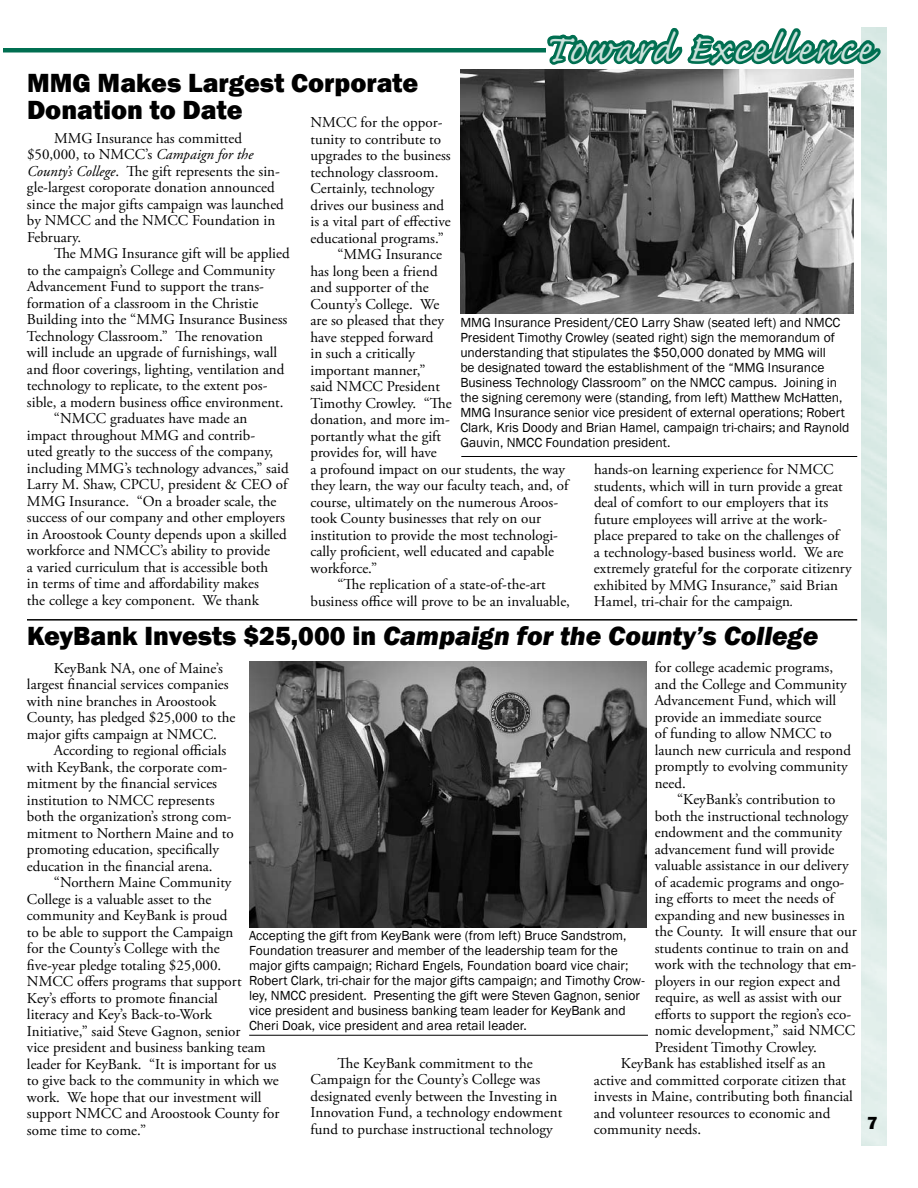
<style>
.page{position:relative;width:918px;height:1188px;background:#fff}
.page>*{position:absolute;margin:0;border:0;box-sizing:border-box;transform-origin:0 0}
.t1{font:49.5px "Caflisch Script Pro";letter-spacing:.05em;color:#cce2dc}
.t2{font:italic 800 27px "Franklin Gothic";color:#000}
.t3{font:800 27px/27px "Franklin Gothic";color:#000}
.t4{font:800 18px "Franklin Gothic";color:#000}
.t5{font:15px/16.5px "Adobe Garamond Pro";color:#000}
.t6{font:13.5px/15px "Franklin Gothic";color:#000}
.s1{font-style:italic}
.s2{font-style:normal}
</style>
<div class="page">
<hr style="left:3px;top:48px;width:543px;height:4px;background:#006f51">
<svg style="left:545px;top:27px;width:338px;height:44px"></svg>
<img style="left:249px;top:661px;width:397px;height:267px">
<hr style="left:249px;top:1035px;width:399px;height:1px;background:#000">
<hr style="left:27px;top:619px;width:830px;height:2px;background:#000">
<img style="left:460px;top:69px;width:394px;height:245px">
<hr style="left:461px;top:456px;width:396px;height:1px;background:#000">
<h1 class="t1" style="left:543px;top:23px;width:329px">Toward Excellence</h1>
<h2 class="t3" style="left:27px;top:70px;width:393px">MMG Makes Largest Corporate<br>Donation to Date</h2>
<p class="t5" style="left:310px;top:115px;width:134px">NMCC for the oppor-</p>
<p class="t5" style="left:310px;top:131px;width:132px">tunity to contribute to</p>
<p class="t5" style="left:310px;top:148px;width:142px">upgrades to the business</p>
<p class="t5" style="left:310px;top:164px;width:129px">technology classroom.</p>
<p class="t5" style="left:310px;top:181px;width:126px">Certainly, technology</p>
<p class="t5" style="left:310px;top:197px;width:135px">drives our business and</p>
<p class="t5" style="left:310px;top:214px;width:142px">is a vital part of effective</p>
<p class="t5" style="left:310px;top:230px;width:135px">educational programs.”</p>
<p class="t5" style="left:337px;top:247px;width:106px">“MMG Insurance</p>
<p class="t5" style="left:310px;top:263px;width:129px">has long been a friend</p>
<p class="t5" style="left:310px;top:280px;width:120px">and supporter of the</p>
<p class="t5" style="left:310px;top:296px;width:130px">County’s College. We</p>
<p class="t5" style="left:310px;top:313px;width:135px">are so pleased that they</p>
<p class="t5" style="left:310px;top:329px;width:125px">have stepped forward</p>
<p class="t5" style="left:310px;top:346px;width:106px">in such a critically</p>
<p class="t5" style="left:310px;top:362px;width:117px">important manner,”</p>
<p class="t5" style="left:310px;top:379px;width:131px">said NMCC President</p>
<p class="t5" style="left:310px;top:395px;width:143px">Timothy Crowley. “The</p>
<p class="t5" style="left:310px;top:412px;width:141px">donation, and more im-</p>
<p class="t5" style="left:310px;top:428px;width:132px">portantly what the gift</p>
<p class="t5" style="left:310px;top:445px;width:128px">provides for, will have</p>
<p class="t5" style="left:310px;top:461px;width:256px">a profound impact on our students, the way</p>
<p class="t5" style="left:310px;top:478px;width:259px">they learn, the way our faculty teach, and, of</p>
<p class="t5" style="left:310px;top:494px;width:249px">course, ultimately on the numerous Aroos-</p>
<p class="t5" style="left:310px;top:511px;width:232px">took County businesses that rely on our</p>
<p class="t5" style="left:310px;top:527px;width:249px">institution to provide the most technologi-</p>
<p class="t5" style="left:310px;top:544px;width:245px">cally proficient, well educated and capable</p>
<p class="t5" style="left:310px;top:560px;width:68px">workforce.”</p>
<p class="t5" style="left:338px;top:577px;width:210px">“The replication of a state-of-the-art</p>
<p class="t5" style="left:310px;top:593px;width:261px">business office will prove to be an invaluable,</p>
<p class="t5" style="left:27px;top:130px;width:258px;text-indent:27px">MMG Insurance has committed $50,000, to NMCC’s <span class="s1">Campaign for the County’s College</span>. The gift represents the sin&shy;gle-largest coroporate donation announced since the major gifts campaign was launched by NMCC and the NMCC Foundation in February.</p>
<p class="t5" style="left:54px;top:246px;width:237px">The MMG Insurance gift will be applied</p>
<p class="t5" style="left:27px;top:262px;width:250px">to the campaign’s College and Community</p>
<p class="t5" style="left:27px;top:279px;width:238px">Advancement Fund to support the trans-</p>
<p class="t5" style="left:27px;top:295px;width:233px">formation of a classroom in the Christie</p>
<p class="t5" style="left:27px;top:312px;width:262px">Building into the “MMG Insurance Business</p>
<p class="t5" style="left:27px;top:328px;width:237px">Technology Classroom.” The renovation</p>
<p class="t5" style="left:27px;top:345px;width:252px">will include an upgrade of furnishings, wall</p>
<p class="t5" style="left:27px;top:361px;width:259px">and floor coverings, lighting, ventilation and</p>
<p class="t5" style="left:27px;top:378px;width:242px">technology to replicate, to the extent pos-</p>
<p class="t5" style="left:27px;top:394px;width:258px">sible, a modern business office environment.</p>
<p class="t5" style="left:54px;top:411px;width:195px">“NMCC graduates have made an</p>
<p class="t5" style="left:27px;top:427px;width:230px">impact throughout MMG and contrib-</p>
<p class="t5" style="left:27px;top:444px;width:248px">uted greatly to the success of the company,</p>
<p class="t5" style="left:27px;top:460px;width:263px">including MMG’s technology advances,” said</p>
<p class="t5" style="left:27px;top:477px;width:262px">Larry M. Shaw, CPCU, president &amp; CEO of</p>
<p class="t5" style="left:27px;top:493px;width:251px">MMG Insurance. “On a broader scale, the</p>
<p class="t5" style="left:27px;top:510px;width:259px">success of our company and other employers</p>
<p class="t5" style="left:27px;top:526px;width:261px">in Aroostook County depends upon a skilled</p>
<p class="t5" style="left:27px;top:543px;width:245px">workforce and NMCC’s ability to provide</p>
<p class="t5" style="left:27px;top:559px;width:243px">a varied curriculum that is accessible both</p>
<p class="t5" style="left:27px;top:576px;width:233px">in terms of time and affordability makes</p>
<p class="t5" style="left:27px;top:592px;width:234px">the college a key component. We thank</p>
<p class="t6" style="left:460px;top:316px;width:391px">MMG Insurance President/CEO Larry Shaw (seated left) and NMCC President Timothy Crowley (seated right) sign the memorandum of understanding that stipulates the $50,000 donated by MMG will<br>be designated toward the establishment of the “MMG Insurance Business Technology Classroom” on the NMCC campus. Joining in the signing ceremony were (standing, from left) Matthew McHatten, MMG Insurance senior vice president of external operations; Robert Clark, Kris Doody and Brian Hamel, campaign tri-chairs; and Raynold Gauvin, NMCC Foundation president.</p>
<p class="t5" style="left:594px;top:462px;width:259px">hands-on learning experience for NMCC students, which will in turn provide a great deal of comfort to our employers that its future employees will arrive at the work&shy;place prepared to take on the challenges of<br>a technology-based business world. We are extremely grateful for the corporate citizenry exhibited by MMG Insurance,” said Brian Hamel, tri-chair for the campaign<span class="s1">.</span></p>
<h2 class="t2" style="left:27px;top:618px;width:793px"><span class="s2">KeyBank Invests $25,000 in</span> Campaign for the County’s College</h2>
<p class="t5" style="left:655px;top:660px;width:198px">for college academic programs, and the College and Community<br>Advancement Fund, which will provide an immediate source<br>of funding to allow NMCC to launch new curricula and respond promptly to evolving community need.</p>
<p class="t5" style="left:677px;top:792px;width:160px">“KeyBank’s contribution to</p>
<p class="t5" style="left:655px;top:808px;width:195px">both the instructional technology</p>
<p class="t5" style="left:655px;top:825px;width:189px">endowment and the community</p>
<p class="t5" style="left:655px;top:841px;width:181px">advancement fund will provide</p>
<p class="t5" style="left:655px;top:858px;width:195px">valuable assistance in our delivery</p>
<p class="t5" style="left:655px;top:874px;width:191px">of academic programs and ongo-</p>
<p class="t5" style="left:655px;top:891px;width:181px">ing efforts to meet the needs of</p>
<p class="t5" style="left:655px;top:907px;width:192px">expanding and new businesses in</p>
<p class="t5" style="left:655px;top:924px;width:203px">the County. It will ensure that our</p>
<p class="t5" style="left:655px;top:940px;width:195px">students continue to train on and</p>
<p class="t5" style="left:655px;top:957px;width:203px">work with the technology that em-</p>
<p class="t5" style="left:655px;top:973px;width:187px">ployers in our region expect and</p>
<p class="t5" style="left:655px;top:990px;width:188px">require, as well as assist with our</p>
<p class="t5" style="left:655px;top:1006px;width:198px">efforts to support the region’s eco-</p>
<p class="t5" style="left:655px;top:1023px;width:202px">nomic development,” said NMCC</p>
<p class="t5" style="left:655px;top:1039px;width:164px">President Timothy Crowley.</p>
<p class="t5" style="left:621px;top:1056px;width:206px">KeyBank has established itself as an</p>
<p class="t5" style="left:594px;top:1072px;width:254px">active and committed corporate citizen that</p>
<p class="t5" style="left:594px;top:1089px;width:261px">invests in Maine, contributing both financial</p>
<p class="t5" style="left:594px;top:1105px;width:238px">and volunteer resources to economic and</p>
<p class="t5" style="left:594px;top:1122px;width:109px">community needs.</p>
<p class="t5" style="left:27px;top:660px;width:210px;text-indent:27px">KeyBank NA, one of Maine’s largest financial services companies with nine branches in Aroostook<br>County, has pledged $25,000 to the major gifts campaign at NMCC.</p>
<p class="t5" style="left:27px;top:743px;width:208px;text-indent:27px">According to regional officials with KeyBank, the corporate com&shy;mitment by the financial services institution to NMCC represents both the organization’s strong com&shy;mitment to Northern Maine and to promoting education, specifically education in the financial arena.</p>
<p class="t5" style="left:27px;top:875px;width:254px;text-indent:27px">“Northern Maine Community<br>College is a valuable asset to the community and KeyBank is proud<br>to be able to support the Campaign<br>for the County’s College with the<br>five-year pledge totaling $25,000.<br>NMCC offers programs that support<br>Key’s efforts to promote financial<br>literacy and Key’s Back-to-Work<br>Initiative,” said Steve Gagnon, senior<br>vice president and business banking team leader for KeyBank. “It is important for us to give back to the community in which we work. We hope that our investment will support NMCC and Aroostook County for some time to come.”</p>
<p class="t6" style="left:249px;top:928px;width:397px">Accepting the gift from KeyBank were (from left) Bruce Sandstrom, Foundation treasurer and member of the leadership team for the major gifts campaign; Richard Engels, Foundation board vice chair; Robert Clark, tri-chair for the major gifts campaign; and Timothy Crow&shy;ley, NMCC president. Presenting the gift were Steven Gagnon, senior vice president and business banking team leader for KeyBank and Cheri Doak, vice president and area retail leader.</p>
<p class="t5" style="left:310px;top:1055px;width:253px;text-indent:27px">The KeyBank commitment to the Campaign for the County’s College was designated evenly between the Investing in Innovation Fund, a technology endowment fund to purchase instructional technology</p>
<p class="t4" style="left:867px;top:1111px;width:12px">7</p>
</div>
